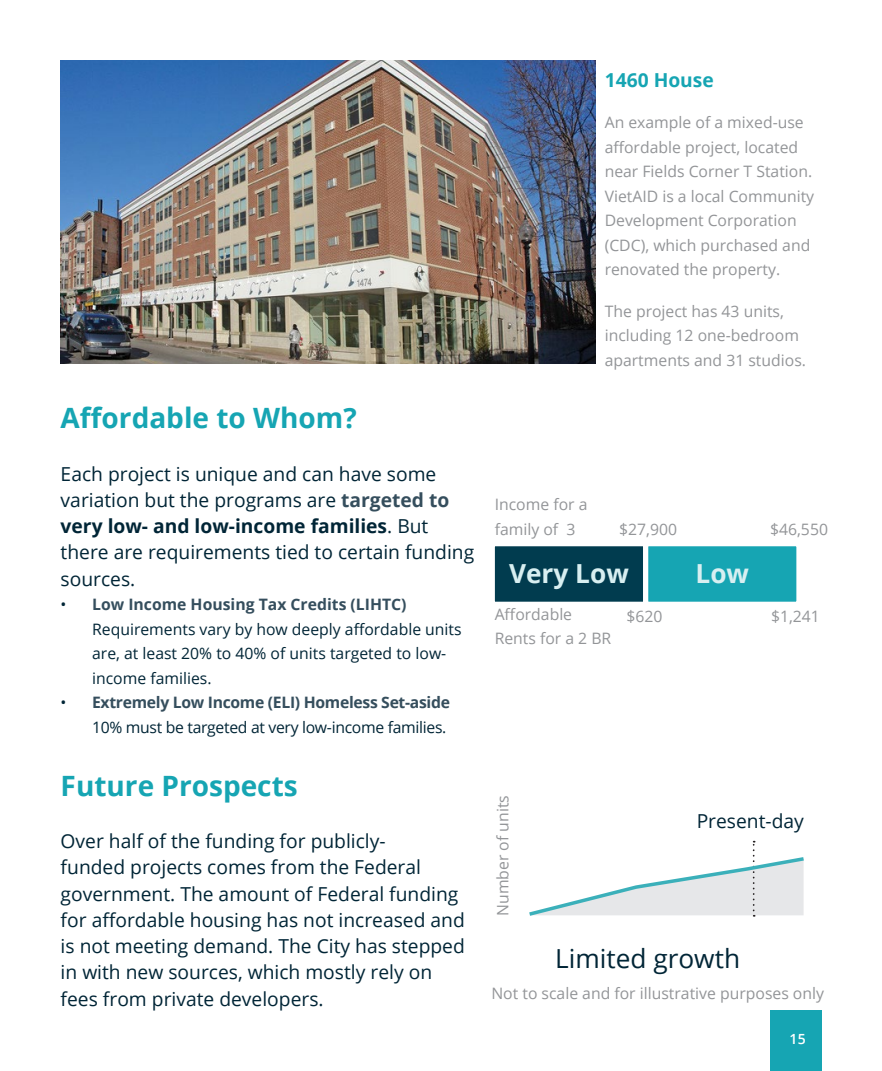
<style>
.page{position:relative;width:882px;height:1071px;background:#fff}
.page>*{position:absolute;margin:0;border:0;box-sizing:border-box;transform-origin:0 0}
.Subheader{font:700 28px "Open Sans";color:#16a5b3}
.Subheader_copy{font:26.25px "Open Sans";color:#002536}
.Subheader_copy-2{font:700 26.25px "Open Sans";color:#d8eff1}
.Bigger_body_text__11{font:19.25px/26.2px "Open Sans";color:#002536}
.Body_Text__no_before{font:700 19.25px "Open Sans";color:#16a5b3}
.Body_Text__no_before-2{font:15.75px/24.5px "Open Sans";color:#939598}
.t1{font:15.75px/24.5px "Open Sans";color:#002536}
.t2{font:15.75px/24.5px "Open Sans";letter-spacing:-.02em;color:#002536;text-align:right}
.t3{font:600 14px "Open Sans";color:#fff}
.s1{font-weight:700;color:#354e5d}
.s2{font-weight:700}
</style>
<div class="page">
<div style="left:770px;top:1010px;width:51px;height:61px;background:#16a5b3"></div>
<div style="left:491px;top:543px;width:156px;height:62px;background:#013c4f;border:4px solid #fff"></div>
<div style="left:645px;top:543px;width:155px;height:62px;background:#16a5b3;border:4px solid #fff"></div>
<img style="left:61px;top:61px;width:534px;height:303px">
<svg style="left:529px;top:841px;width:275px;height:76px"></svg>
<p class="Subheader" style="left:61px;top:398px;width:298px">Affordable to Whom?</p>
<p class="Bigger_body_text__11" style="left:61px;top:460px;width:415px">Each project is unique and can have some variation but the programs are <span class="s1">targeted to </span><span class="s2">very low- and low-income families</span>. But there are requirements tied to certain funding sources.</p>
<p class="t1" style="left:92px;top:592px;width:371px;text-indent:-32px">• <span class="s1">Low Income Housing Tax Credits (LIHTC)<br></span>Requirements vary by how deeply affordable units are, at least 20% to 40% of units targeted to low&shy;income families.</p>
<p class="t2" style="left:61px;top:690px;width:391px">• <span class="s1">Extremely Low Income (ELI) Homeless Set-aside<br></span>10% must be targeted at very low-income families.</p>
<p class="Subheader" style="left:61px;top:766px;width:239px">Future Prospects</p>
<p class="Bigger_body_text__11" style="left:61px;top:828px;width:406px">Over half of the funding for publicly-<br>funded projects comes from the Federal government. The amount of Federal funding for affordable housing has not increased and is not meeting demand. The City has stepped in with new sources, which mostly rely on fees from private developers.</p>
<p class="Body_Text__no_before" style="left:605px;top:66px;width:111px">1460 House</p>
<p class="Body_Text__no_before-2" style="left:605px;top:110px;width:211px">An example of a mixed-use affordable project, located near Fields Corner T Station.<br>VietAID is a local Community<br>Development Corporation (CDC), which purchased and renovated the property.</p>
<p class="Body_Text__no_before-2" style="left:605px;top:298px;width:203px">The project has 43 units, including 12 one-bedroom apartments and 31 studios.</p>
<p class="Body_Text__no_before-2" style="left:495px;top:492px;width:94px">Income for a family of 3</p>
<p class="Body_Text__no_before-2" style="left:619px;top:516px;width:59px">$27,900</p>
<p class="Body_Text__no_before-2" style="left:770px;top:516px;width:59px">$46,550</p>
<p class="Subheader_copy-2" style="left:509px;top:555px;width:121px">Very Low</p>
<p class="Subheader_copy-2" style="left:696px;top:555px;width:55px">Low</p>
<p class="Body_Text__no_before-2" style="left:495px;top:602px;width:118px">Affordable<br>Rents for a 2 BR</p>
<p class="Body_Text__no_before-2" style="left:627px;top:603px;width:38px">$620</p>
<p class="Body_Text__no_before-2" style="left:771px;top:603px;width:50px">$1,241</p>
<p class="Body_Text__no_before-2" style="left:490px;top:916px;width:122px;rotate:-90deg">Number of units</p>
<p class="Bigger_body_text__11" style="left:697px;top:807px;width:109px">Present-day</p>
<p class="Subheader_copy" style="left:555px;top:941px;width:186px">Limited growth</p>
<p class="Body_Text__no_before-2" style="left:491px;top:981px;width:334px">Not to scale and for illustrative purposes only</p>
<p class="t3" style="left:789px;top:1029px;width:18px">15</p>
</div>
